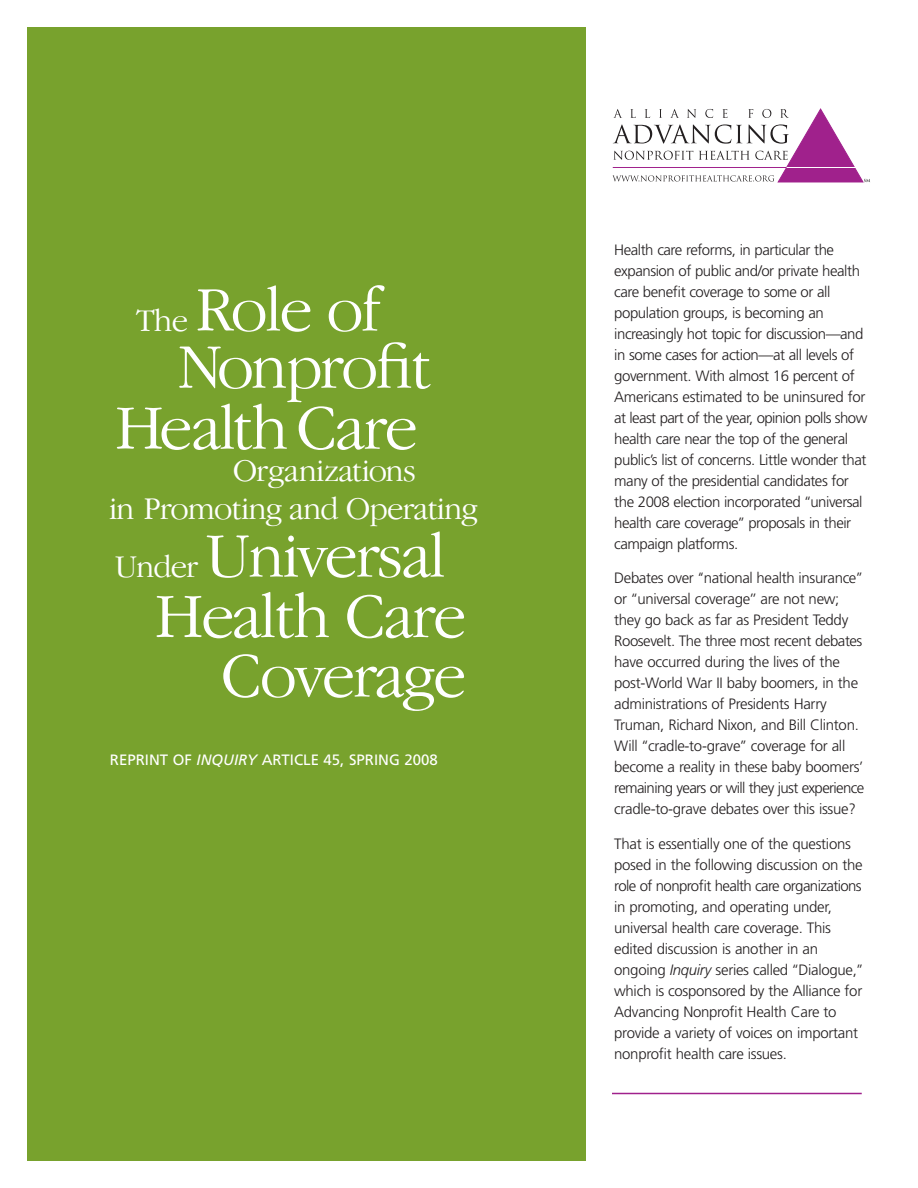
<style>
.page{position:relative;width:918px;height:1188px;background:#fff}
.page>*{position:absolute;margin:0;border:0;box-sizing:border-box;transform-origin:0 0}
.t1{font:300 65.4px/59.4px "Garamond IT Cby BT";letter-spacing:-.03em;color:#fff;text-align:right}
.t2{font:300 32.7px "Garamond IT Cby BT";letter-spacing:-.03em;color:#fff}
.t3{font:300 15px/21px "Frutiger";letter-spacing:-.025em;color:#231f20}
.t4{font:15px "Frutiger";color:#fff}
.s1{font-size:32.7px}
.s2{font-style:italic}
</style>
<div class="page">
<hr style="left:612px;top:1093px;width:250px;height:1px;background:#a0218c">
<div style="left:27px;top:27px;width:558px;height:1134px;background:#78a22d"></div>
<svg style="left:612px;top:108px;width:258px;height:74px"></svg>
<h1 class="t1" style="left:136px;top:285px;width:245px"><span class="s1">The</span> Role of</h1>
<h1 class="t1" style="left:177px;top:343px;width:256px">Nonprofit</h1>
<h1 class="t1" style="left:115px;top:404px;width:304px">Health Care</h1>
<h2 class="t2" style="left:233px;top:459px;width:185px">Organizations</h2>
<h2 class="t2" style="left:109px;top:497px;width:370px">in Promoting and Operating</h2>
<h1 class="t1" style="left:115px;top:531px;width:332px"><span class="s1">Under</span> Universal</h1>
<h1 class="t1" style="left:155px;top:592px;width:313px">Health Care<br>Coverage</h1>
<p class="t4" style="left:110px;top:754px;width:329px">REPRINT OF <span class="s2">INQUIRY</span> ARTICLE 45, SPRING 2008</p>
<p class="t3" style="left:614px;top:240px;width:255px">Health care reforms, in particular the expansion of public and/or private health care benefit coverage to some or all population groups, is becoming an increasingly hot topic for discussion—and in some cases for action—at all levels of government. With almost 16 percent of Americans estimated to be uninsured for at least part of the year, opinion polls show health care near the top of the general public’s list of concerns. Little wonder that many of the presidential candidates for the 2008 election incorporated ‘‘universal health care coverage’’ proposals in their campaign platforms.</p>
<p class="t3" style="left:614px;top:569px;width:252px">Debates over ‘‘national health insurance’’ or ‘‘universal coverage’’ are not new; they go back as far as President Teddy Roosevelt. The three most recent debates have occurred during the lives of the post-World War II baby boomers, in the administrations of Presidents Harry Truman, Richard Nixon, and Bill Clinton.<br>Will ‘‘cradle-to-grave’’ coverage for all become a reality in these baby boomers’ remaining years or will they just experience cradle-to-grave debates over this issue?</p>
<p class="t3" style="left:614px;top:834px;width:250px">That is essentially one of the questions posed in the following discussion on the role of nonprofit health care organizations in promoting, and operating under, universal health care coverage. This edited discussion is another in an ongoing <span class="s2">Inquiry</span> series called ‘‘Dialogue,’’ which is cosponsored by the Alliance for Advancing Nonprofit Health Care to provide a variety of voices on important nonprofit health care issues.</p>
</div>
